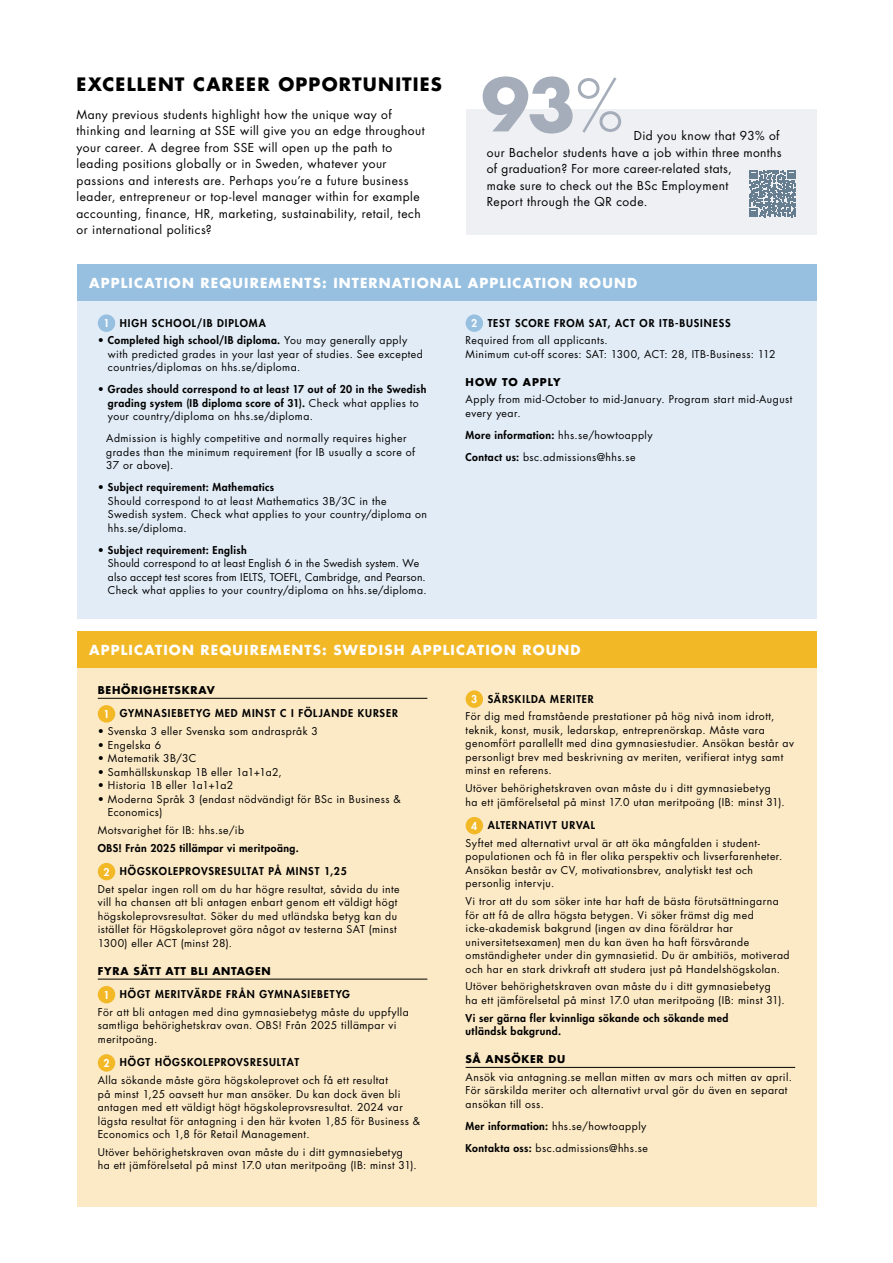
<style>
.page{position:relative;width:893px;height:1263px;background:#fff}
.page>*{position:absolute;margin:0;border:0;box-sizing:border-box;transform-origin:0 0}
.t1{font:700 18px "Futura Std";letter-spacing:.07em;color:#000}
.t2{font:700 13.5px "Futura Std";letter-spacing:.085em;color:#fff}
.t3{font:12px/16.5px "Futura Std";letter-spacing:.035em;color:#000}
.t4{font:10.5px/13.5px "Futura Std";letter-spacing:.045em;color:#000}
.t5{font:800 10.5px/13.5px "Futura Std";letter-spacing:.045em;color:#000}
.t6{font:10.5px/13.5px "Futura Std";letter-spacing:.02em;color:#000}
.t7{font:800 10.5px/17.7px "Futura Std";letter-spacing:.08em;color:#000}
.t8{font:700 10.5px "Futura Std";letter-spacing:.065em;color:#000}
.t9{font:800 10.5px "Futura Std";letter-spacing:.085em;color:#000}
.t10{font:800 10.5px "Futura Std";letter-spacing:.09em;color:#000}
.s1{color:#fff}
.s2{font-weight:800}
.s3{font-weight:400}
.s4{font-weight:800;color:#fff}
</style>
<div class="page">
<div style="left:77px;top:664px;width:739px;height:542px;background:#fceac7"></div>
<hr style="left:98px;top:698px;width:329px;height:1px;background:#000">
<hr style="left:98px;top:979px;width:329px;height:1px;background:#000">
<div style="left:98px;top:705px;width:17px;height:17px;background:#f2b825;border-radius:50%"></div>
<div style="left:98px;top:863px;width:17px;height:17px;background:#f2b825;border-radius:50%"></div>
<div style="left:98px;top:986px;width:17px;height:17px;background:#f2b825;border-radius:50%"></div>
<div style="left:98px;top:1054px;width:17px;height:18px;background:#f2b825;border-radius:50%"></div>
<hr style="left:466px;top:1067px;width:329px;height:1px;background:#000">
<div style="left:466px;top:690px;width:17px;height:18px;background:#f2b825;border-radius:50%"></div>
<div style="left:466px;top:817px;width:17px;height:17px;background:#f2b825;border-radius:50%"></div>
<div style="left:77px;top:288px;width:739px;height:331px;background:#e2ecf6"></div>
<div style="left:98px;top:314px;width:17px;height:18px;background:#96bfe0;border-radius:50%"></div>
<div style="left:466px;top:314px;width:17px;height:18px;background:#96bfe0;border-radius:50%"></div>
<div style="left:77px;top:264px;width:739px;height:37px;background:#96bfe0"></div>
<div style="left:77px;top:631px;width:739px;height:37px;background:#f2b825"></div>
<div style="left:466px;top:109px;width:350px;height:125px;background:#eff0f3"></div>
<svg style="left:749px;top:170px;width:47px;height:47px"></svg>
<svg style="left:483px;top:76px;width:138px;height:58px"></svg>
<h1 class="t1" style="left:77px;top:73px;width:367px">EXCELLENT CAREER OPPORTUNITIES</h1>
<p class="t3" style="left:77px;top:106px;width:350px">Many previous students highlight how the unique way of thinking and learning at SSE will give you an edge throughout your career. A degree from SSE will open up the path to leading positions globally or in Sweden, whatever your passions and interests are. Perhaps you’re a future business leader, entrepreneur or top-level manager within for example accounting, finance, HR, marketing, sustainability, retail, tech or international politics?</p>
<p class="t3" style="left:487px;top:127px;width:296px;text-indent:147px">Did you know that 93% of our Bachelor students have a job within three months of graduation? For more career-related stats,<br>make sure to check out the BSc Employment<br>Report through the QR code.</p>
<p class="t2" style="left:89px;top:274px;width:549px">APPLICATION REQUIREMENTS: INTERNATIONAL APPLICATION ROUND</p>
<p class="t10" style="left:103px;top:316px;width:164px"><span class="s1">1</span> HIGH SCHOOL/IB DIPLOMA</p>
<p class="t4" style="left:108px;top:334px;width:317px;text-indent:-10px">• <span class="s2">Completed high school/IB diploma.</span> You may generally apply with predicted grades in your last year of studies. See excepted countries/diplomas on hhs.se/diploma.</p>
<p class="t5" style="left:108px;top:383px;width:320px;text-indent:-10px"><span class="s3">•</span> Grades should correspond to at least 17 out of 20 in the Swedish grading system (IB diploma score of 31). <span class="s3">Check what applies to your country/diploma on hhs.se/diploma.</span></p>
<p class="t4" style="left:106px;top:432px;width:310px">Admission is highly competitive and normally requires higher grades than the minimum requirement (for IB usually a score of<br>37 or above).</p>
<p class="t4" style="left:108px;top:481px;width:321px;text-indent:-10px">• <span class="s2">Subject requirement: Mathematics<br></span>Should correspond to at least Mathematics 3B/3C in the Swedish system. Check what applies to your country/diploma on hhs.se/diploma.</p>
<p class="t6" style="left:108px;top:543px;width:320px;text-indent:-10px">• <span class="s2">Subject requirement: English<br></span>Should correspond to at least English 6 in the Swedish system. We also accept test scores from IELTS, TOEFL, Cambridge, and Pearson.<br>Check what applies to your country/diploma on hhs.se/diploma.</p>
<p class="t7" style="left:466px;top:314px;width:266px;text-indent:6px"><span class="s1">2</span> TEST SCORE FROM SAT, ACT OR ITB-BUSINESS<br><span class="s3">Required from all applicants.</span></p>
<p class="t4" style="left:466px;top:347px;width:312px">Minimum cut-off scores: SAT: 1300, ACT: 28, ITB-Business: 112</p>
<p class="t8" style="left:466px;top:375px;width:96px">HOW TO APPLY</p>
<p class="t4" style="left:466px;top:393px;width:328px">Apply from mid-October to mid-January. Program start mid-August every year.</p>
<p class="t4" style="left:466px;top:424px;width:189px;line-height:22px"><span class="s2">More information:</span> hhs.se/howtoapply<br><span class="s2">Contact us:</span> bsc.admissions@hhs.se</p>
<p class="t2" style="left:89px;top:641px;width:493px">APPLICATION REQUIREMENTS: SWEDISH APPLICATION ROUND</p>
<p class="t8" style="left:98px;top:683px;width:119px">BEHÖRIGHETSKRAV</p>
<p class="t9" style="left:103px;top:707px;width:296px"><span class="s1">1</span> GYMNASIEBETYG MED MINST C I FÖLJANDE KURSER</p>
<p class="t4" style="left:98px;top:725px;width:222px">• Svenska 3 eller Svenska som andraspråk 3</p>
<p class="t4" style="left:98px;top:738px;width:65px">• Engelska 6</p>
<p class="t4" style="left:98px;top:752px;width:100px">• Matematik 3B/3C</p>
<p class="t4" style="left:98px;top:765px;width:185px">• Samhällskunskap 1B eller 1a1+1a2,</p>
<p class="t4" style="left:98px;top:779px;width:137px">• Historia 1B eller 1a1+1a2</p>
<p class="t4" style="left:108px;top:792px;width:294px;text-indent:-10px">• Moderna Språk 3 (endast nödvändigt för BSc in Business &amp;<br>Economics)</p>
<p class="t4" style="left:98px;top:823px;width:148px">Motsvarighet för IB: hhs.se/ib</p>
<p class="t5" style="left:98px;top:841px;width:202px">OBS! Från 2025 tillämpar vi meritpoäng.</p>
<p class="t4" style="left:98px;top:862px;width:303px;line-height:17.7px;text-indent:6px"><span class="s4">2</span> <span class="s2">HÖGSKOLEPROVSRESULTAT PÅ MINST 1,25<br></span>Det spelar ingen roll om du har högre resultat, såvida du inte</p>
<p class="t4" style="left:98px;top:896px;width:301px;text-align:justify">vill ha chansen att bli antagen enbart genom ett väldigt högt högskoleprovsresultat. Söker du med utländska betyg kan du istället för Högskoleprovet göra något av testerna SAT (minst 1300) eller ACT (minst 28).</p>
<p class="t8" style="left:98px;top:964px;width:175px">FYRA SÄTT ATT BLI ANTAGEN</p>
<p class="t4" style="left:98px;top:985px;width:313px;line-height:17.7px;text-indent:6px"><span class="s4">1</span> <span class="s2">HÖGT MERITVÄRDE FRÅN GYMNASIEBETYG<br></span>För att bli antagen med dina gymnasiebetyg måste du uppfylla</p>
<p class="t4" style="left:98px;top:1019px;width:300px">samtliga behörighetskrav ovan. OBS! Från 2025 tillämpar vi meritpoäng.</p>
<p class="t4" style="left:98px;top:1054px;width:292px;line-height:17.7px;text-indent:6px"><span class="s4">2</span> <span class="s2">HÖGT HÖGSKOLEPROVSRESULTAT<br></span>Alla sökande måste göra högskoleprovet och få ett resultat</p>
<p class="t4" style="left:98px;top:1087px;width:324px">på minst 1,25 oavsett hur man ansöker. Du kan dock även bli antagen med ett väldigt högt högskoleprovsresultat. 2024 var lägsta resultat för antagning i den här kvoten 1,85 för Business &amp; Economics och 1,8 för Retail Management.</p>
<p class="t4" style="left:98px;top:1145px;width:321px">Utöver behörighetskraven ovan måste du i ditt gymnasiebetyg ha ett jämförelsetal på minst 17.0 utan meritpoäng (IB: minst 31).</p>
<p class="t4" style="left:466px;top:690px;width:310px;line-height:17.7px;text-indent:6px"><span class="s4">3</span> <span class="s2">SÄRSKILDA MERITER<br></span>För dig med framstående prestationer på hög nivå inom idrott,</p>
<p class="t4" style="left:466px;top:723px;width:330px">teknik, konst, musik, ledarskap, entreprenörskap. Måste vara genomfört parallellt med dina gymnasiestudier. Ansökan består av personligt brev med beskrivning av meriten, verifierat intyg samt minst en referens.</p>
<p class="t4" style="left:466px;top:782px;width:321px">Utöver behörighetskraven ovan måste du i ditt gymnasiebetyg ha ett jämförelsetal på minst 17.0 utan meritpoäng (IB: minst 31).</p>
<p class="t4" style="left:466px;top:816px;width:296px;line-height:17.7px;text-indent:6px"><span class="s4">4</span> <span class="s2">ALTERNATIVT URVAL<br></span>Syftet med alternativt urval är att öka mångfalden i student-</p>
<p class="t4" style="left:466px;top:850px;width:318px">populationen och få in fler olika perspektiv och livserfarenheter.<br>Ansökan består av CV, motivationsbrev, analytiskt test och personlig intervju.</p>
<p class="t4" style="left:466px;top:895px;width:325px">Vi tror att du som söker inte har haft de bästa förutsättningarna för att få de allra högsta betygen. Vi söker främst dig med icke-akademisk bakgrund (ingen av dina föräldrar har universitetsexamen) men du kan även ha haft försvårande omständigheter under din gymnasietid. Du är ambitiös, motiverad och har en stark drivkraft att studera just på Handelshögskolan.</p>
<p class="t4" style="left:466px;top:980px;width:321px">Utöver behörighetskraven ovan måste du i ditt gymnasiebetyg ha ett jämförelsetal på minst 17.0 utan meritpoäng (IB: minst 31).</p>
<p class="t5" style="left:466px;top:1011px;width:264px">Vi ser gärna fler kvinnliga sökande och sökande med utländsk bakgrund.</p>
<p class="t8" style="left:466px;top:1052px;width:101px">SÅ ANSÖKER DU</p>
<p class="t4" style="left:466px;top:1070px;width:328px">Ansök via antagning.se mellan mitten av mars och mitten av april.<br>För särskilda meriter och alternativt urval gör du även en separat ansökan till oss.</p>
<p class="t4" style="left:466px;top:1115px;width:184px;line-height:22px"><span class="s2">Mer information:</span> hhs.se/howtoapply<br><span class="s2">Kontakta oss:</span> bsc.admissions@hhs.se</p>
</div>
